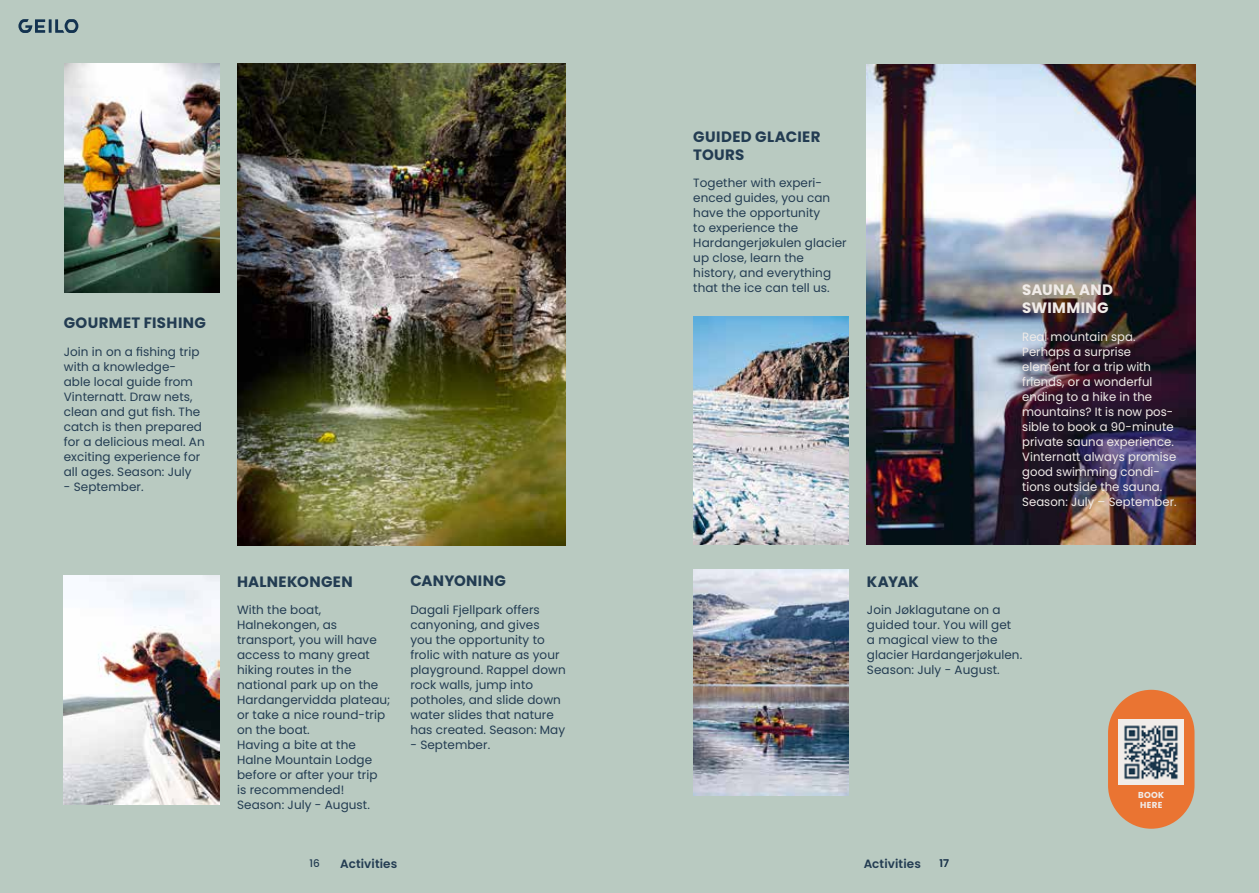
<style>
.page{position:relative;width:1259px;height:893px;background:#fff}
.page>*{position:absolute;margin:0;border:0;box-sizing:border-box;transform-origin:0 0}
.t1{font:700 15px/18px "Poppins";letter-spacing:.025em;color:#233c52}
.t2{font:700 15px/18px "Poppins";letter-spacing:.025em;color:#f1ece9}
.t3{font:12px/15px "Poppins";letter-spacing:.005em;color:#233c52}
.t4{font:12px/15px "Poppins";letter-spacing:.005em;color:#f1ece9}
.t5{font:600 12px "Poppins";letter-spacing:.01em;color:#233c52}
.t6{font:500 10.5px "Poppins";color:#233c52}
.t7{font:700 8.7px/10.4px "Poppins";letter-spacing:.03em;color:#f1ece9}
</style>
<div class="page">
<div style="left:0;top:0;width:629px;height:893px;background:#b9cac1"></div>
<img style="left:64px;top:64px;width:155px;height:228px">
<img style="left:237px;top:64px;width:329px;height:481px">
<hr style="left:49px;top:19px;width:3px;height:14px;background:#133350">
<svg style="left:55px;top:19px;width:23px;height:14px"></svg>
<svg style="left:18px;top:19px;width:27px;height:14px"></svg>
<div style="left:629px;top:0;width:630px;height:893px;background:#b9cac1"></div>
<img style="left:693px;top:569px;width:155px;height:227px">
<img style="left:867px;top:64px;width:328px;height:480px">
<svg style="left:1108px;top:690px;width:86px;height:139px"></svg>
<img style="left:1118px;top:719px;width:65px;height:65px">
<img style="left:64px;top:575px;width:155px;height:229px">
<img style="left:693px;top:316px;width:155px;height:228px">
<p class="t1" style="left:64px;top:314px;width:144px">GOURMET FISHING</p>
<p class="t3" style="left:64px;top:345px;width:142px">Join in on a fishing trip with a knowledge&shy;able local guide from<br>Vinternatt. Draw nets, clean and gut fish. The catch is then prepared for a delicious meal. An exciting experience for all ages. Season: July</p>
<p class="t3" style="left:64px;top:480px;width:81px">- September.</p>
<p class="t1" style="left:237px;top:572px;width:117px">HALNEKONGEN</p>
<p class="t3" style="left:237px;top:603px;width:155px">With the boat,<br>Halnekongen, as transport, you will have access to many great hiking routes in the national park up on the<br>Hardangervidda plateau; or take a nice round-trip on the boat.<br>Having a bite at the<br>Halne Mountain Lodge before or after your trip<br>is recommended!<br>Season: July - August.</p>
<p class="t1" style="left:410px;top:572px;width:97px">CANYONING</p>
<p class="t3" style="left:410px;top:602px;width:157px">Dagali Fjellpark offers canyoning, and gives<br>you the opportunity to frolic with nature as your playground. Rappel down rock walls, jump into potholes, and slide down water slides that nature has created. Season: May</p>
<p class="t3" style="left:410px;top:737px;width:81px">- September.</p>
<p class="t1" style="left:693px;top:127px;width:129px">GUIDED GLACIER<br>TOURS</p>
<p class="t3" style="left:693px;top:176px;width:155px">Together with experi&shy;enced guides, you can have the opportunity<br>to experience the<br>Hardangerjøkulen glacier up close, learn the history, and everything that the ice can tell us.</p>
<p class="t2" style="left:1022px;top:281px;width:92px">SAUNA AND<br>SWIMMING</p>
<p class="t4" style="left:1022px;top:329px;width:156px">Real mountain spa.<br>Perhaps a surprise element for a trip with friends, or a wonderful ending to a hike in the mountains? It is now pos&shy;sible to book a 90-minute private sauna experience.<br>Vinternatt always promise good swimming condi&shy;tions outside the sauna.<br>Season: July – September.</p>
<p class="t1" style="left:867px;top:572px;width:54px">KAYAK</p>
<p class="t3" style="left:867px;top:603px;width:157px">Join Jøklagutane on a guided tour. You will get a magical view to the glacier Hardangerjøkulen.<br>Season: July - August.</p>
<p class="t7" style="left:1138px;top:790px;width:27px">BOOK<br>HERE</p>
<p class="t6" style="left:309px;top:857px;width:12px">16</p>
<p class="t5" style="left:340px;top:856px;width:59px">Activities</p>
<p class="t5" style="left:863px;top:856px;width:59px">Activities</p>
<p class="t6" style="left:939px;top:857px;width:11px">17</p>
</div>
